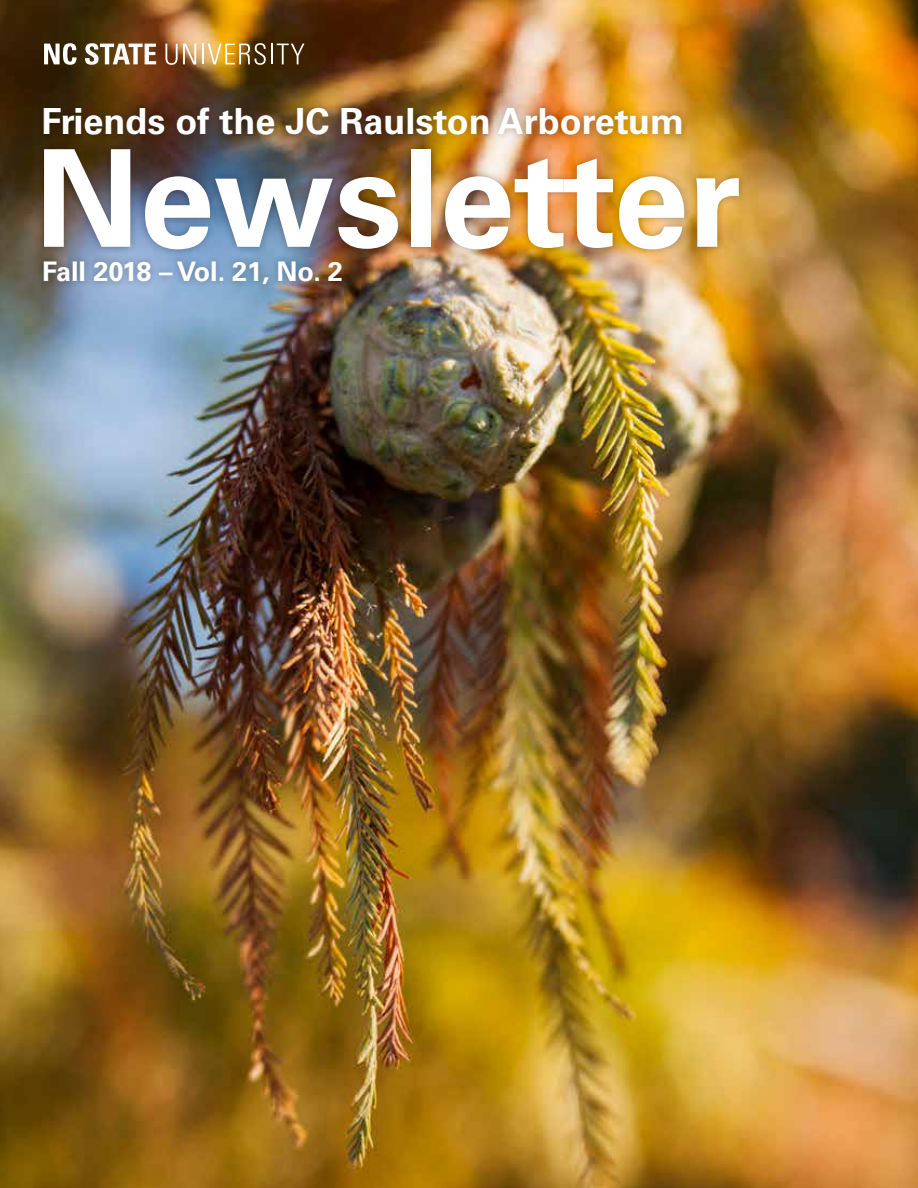
<style>
.page{position:relative;width:918px;height:1188px;background:#fff}
.page>*{position:absolute;margin:0;border:0;box-sizing:border-box;transform-origin:0 0}
.t1{font:700 135px "Univers LT Std";color:#fff}
.t2{font:700 36px "Univers LT Std";color:#fff}
.t3{font:700 27px "Univers LT Std";color:#fff}
</style>
<div class="page">
<img style="left:0;top:0;width:918px;height:1188px">
<div style="left:36px;top:100px;width:654px;height:43px;background:#000;opacity:.3"></div>
<div style="left:36px;top:141px;width:711px;height:116px;background:#000;opacity:.3"></div>
<div style="left:36px;top:253px;width:314px;height:38px;background:#000;opacity:.3"></div>
<svg style="left:44px;top:43px;width:33px;height:22px"></svg>
<svg style="left:85px;top:43px;width:71px;height:22px"></svg>
<svg style="left:165px;top:44px;width:31px;height:21px"></svg>
<hr style="left:202px;top:44px;width:2px;height:20px;background:#fff">
<svg style="left:208px;top:43px;width:58px;height:22px"></svg>
<hr style="left:271px;top:44px;width:2px;height:20px;background:#fff">
<svg style="left:277px;top:44px;width:27px;height:20px"></svg>
<p class="t2" style="left:42px;top:100px;width:644px">Friends of the JC Raulston Arboretum</p>
<h1 class="t1" style="left:34px;top:120px;width:708px">Newsletter</h1>
<p class="t3" style="left:42px;top:255px;width:302px">Fall 2018 – Vol. 21, No. 2</p>
</div>
